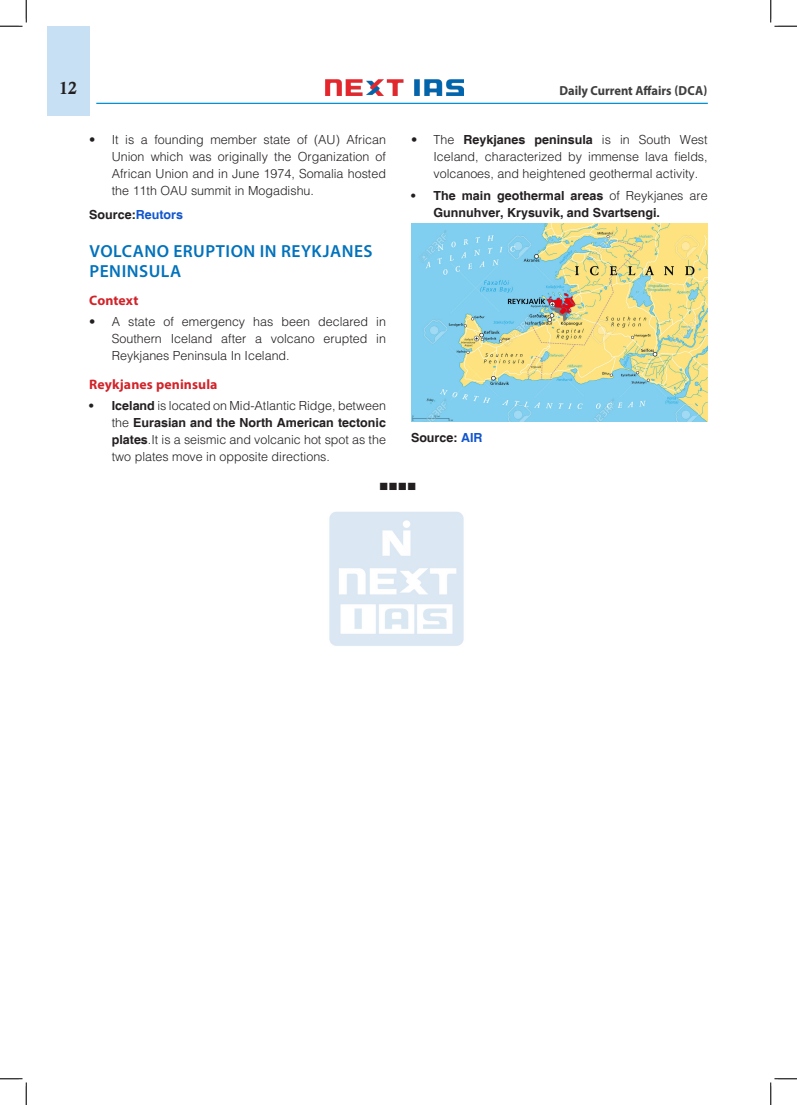
<style>
.page{position:relative;width:797px;height:1105px;background:#fff}
.page>*{position:absolute;margin:0;border:0;box-sizing:border-box;transform-origin:0 0}
.H-1{font:600 17.5px/20.1px "Myriad Pro";letter-spacing:.03em;color:#0072bc}
.t1{font:17.5px "Calis MT Bol";color:#231f20}
.H-2{font:700 13.75px "Myriad Pro";letter-spacing:.01em;color:#d1232a}
.t2{font:700 13.12px "Myriad Pro";color:#3e3e3f;scale:.95 1}
.t3{font:300 12.5px/16.9px "Helvetica";color:#231f20;text-align:justify}
.body{font:700 12.5px/16.9px "Helvetica";color:#231f20}
.body-2{font:12.5px "Wingdings";color:#231f20}
.s1{color:#15c}
.s2{font-weight:700}
.s3{font-weight:300}
</style>
<div class="page">
<div style="left:47px;top:26px;width:42px;height:89px;background:#c7e0f3"></div>
<img style="left:325px;top:80px;width:138px;height:15px">
<hr style="left:96px;top:103px;width:611px;height:1px;background:#008fd5">
<img style="left:329px;top:511px;width:135px;height:135px">
<img style="left:411px;top:223px;width:296px;height:198px">
<svg style="left:0;top:0;width:27px;height:27px"></svg>
<svg style="left:0;top:1078px;width:27px;height:27px"></svg>
<svg style="left:770px;top:0;width:27px;height:27px"></svg>
<svg style="left:770px;top:1078px;width:27px;height:27px"></svg>
<h1 class="t1" style="left:59px;top:78px;width:19px">12</h1>
<p class="t2" style="left:559px;top:82px;width:157px">Daily Current Affairs (DCA)</p>
<p class="t3" style="left:112px;top:131px;width:276px;text-indent:-22px">• It is a founding member state of (AU) African Union which was originally the Organization of African Union and in June 1974, Somalia hosted the 11th OAU summit in Mogadishu.</p>
<p class="body" style="left:89px;top:207px;width:95px">Source:<span class="s1">Reutors</span></p>
<p class="H-1" style="left:89px;top:240px;width:285px">VOLCANO ERUPTION IN REYKJANES<br>PENINSULA</p>
<p class="H-2" style="left:89px;top:292px;width:51px">Context</p>
<p class="t3" style="left:112px;top:313px;width:276px;text-indent:-22px">• A state of emergency has been declared in Southern Iceland after a volcano erupted in Reykjanes Peninsula In Iceland.</p>
<p class="H-2" style="left:89px;top:376px;width:130px">Reykjanes peninsula</p>
<p class="t3" style="left:112px;top:397px;width:276px;text-indent:-22px"><span class="s2">• Iceland</span> is located on Mid-Atlantic Ridge, between the <span class="s2">Eurasian and the North American tectonic plates</span>.It is a seismic and volcanic hot spot as the two plates move in opposite directions.</p>
<p class="t3" style="left:433px;top:131px;width:276px;text-indent:-22px">• The <span class="s2">Reykjanes peninsula</span> is in South West Iceland, characterized by immense lava fields, volcanoes, and heightened geothermal activity.</p>
<p class="body" style="left:433px;top:188px;width:276px;text-indent:-22px">• The main geothermal areas <span class="s3">of Reykjanes are<br></span>Gunnuhver, Krysuvik, and Svartsengi.</p>
<p class="body" style="left:411px;top:429px;width:73px">Source: <span class="s1">AIR</span></p>
<p class="body-2" style="left:379px;top:479px;width:39px">■■■■</p>
</div>
